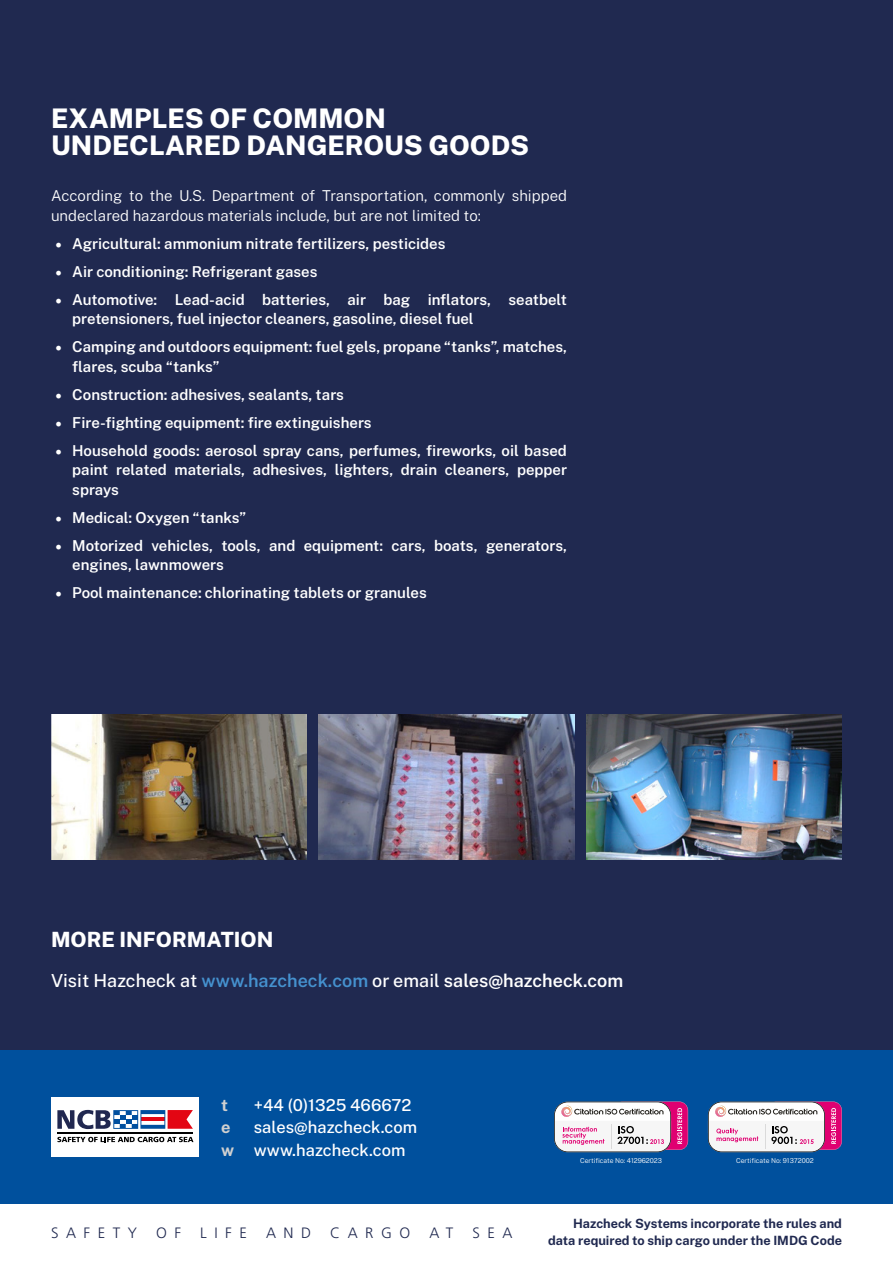
<style>
.page{position:relative;width:893px;height:1263px;background:#202950}
.page>*{position:absolute;margin:0;border:0;box-sizing:border-box;transform-origin:0 0}
.t1{font:800 27px/27px "Public Sans";color:#fff}
.t2{font:800 21px "Public Sans";color:#fff}
.t3{font:500 18px "Public Sans";color:#fff}
.t4{font:500 16.5px/22.5px "Public Sans";color:#fff}
.t5{font:700 16.5px/22.5px "Public Sans";color:#d0d0d0}
.t6{font:600 15px/19.5px "Public Sans";color:#fff}
.t7{font:300 15px/19.5px "Public Sans";color:#fff}
.t8{font:300 15px "Frutiger LT Std";letter-spacing:.5em;color:#202950}
.t9{font:700 12.75px/16.5px "Public Sans";color:#202950;text-align:right}
.t10{font:300 6.75px "Public Sans";color:#fff}
.s1{font-family:"Minion Pro";font-weight:400;font-size:18px}
.s2{font-weight:600;color:#4591ce}
.s3{font-weight:600}
</style>
<div class="page">
<img style="left:51px;top:714px;width:255px;height:145px">
<img style="left:319px;top:714px;width:255px;height:145px">
<img style="left:587px;top:714px;width:255px;height:145px">
<div style="left:0;top:1203px;width:893px;height:60px;background:#fff"></div>
<div style="left:0;top:1050px;width:893px;height:153px;background:#00509d"></div>
<svg style="left:554px;top:1101px;width:134px;height:51px"></svg>
<svg style="left:708px;top:1101px;width:134px;height:51px"></svg>
<div style="left:51px;top:1097px;width:147px;height:60px;background:#fff"></div>
<svg style="left:57px;top:1110px;width:136px;height:19px"></svg>
<svg style="left:57px;top:1137px;width:136px;height:5px"></svg>
<hr style="left:57px;top:1132px;width:136px;height:1px;background:#000">
<h1 class="t1" style="left:51px;top:103px;width:480px">EXAMPLES OF COMMON<br>UNDECLARED DANGEROUS GOODS</h1>
<p class="t7" style="left:51px;top:185px;width:517px">According to the U.S. Department of Transportation, commonly shipped undeclared hazardous materials include, but are not limited to:</p>
<p class="t6" style="left:55px;top:233px;width:392px"><span class="s1">•</span> Agricultural: ammonium nitrate fertilizers, pesticides</p>
<p class="t6" style="left:55px;top:261px;width:264px"><span class="s1">•</span> Air conditioning: Refrigerant gases</p>
<p class="t6" style="left:72px;top:289px;width:496px;text-indent:-17px"><span class="s1">•</span> Automotive: Lead-acid batteries, air bag inflators, seatbelt pretensioners, fuel injector cleaners, gasoline, diesel fuel</p>
<p class="t6" style="left:72px;top:336px;width:496px;text-indent:-17px"><span class="s1">•</span> Camping and outdoors equipment: fuel gels, propane “tanks”, matches, flares, scuba “tanks”</p>
<p class="t6" style="left:55px;top:384px;width:290px"><span class="s1">•</span> Construction: adhesives, sealants, tars</p>
<p class="t6" style="left:55px;top:412px;width:318px"><span class="s1">•</span> Fire-fighting equipment: fire extinguishers</p>
<p class="t6" style="left:72px;top:440px;width:496px;text-align:justify;text-indent:-17px"><span class="s1">•</span> Household goods: aerosol spray cans, perfumes, fireworks, oil based paint related materials, adhesives, lighters, drain cleaners, pepper sprays</p>
<p class="t6" style="left:55px;top:507px;width:193px"><span class="s1">•</span> Medical: Oxygen “tanks”</p>
<p class="t6" style="left:72px;top:535px;width:496px;text-indent:-17px"><span class="s1">•</span> Motorized vehicles, tools, and equipment: cars, boats, generators, engines, lawnmowers</p>
<p class="t6" style="left:55px;top:582px;width:373px"><span class="s1">•</span> Pool maintenance: chlorinating tablets or granules</p>
<h2 class="t2" style="left:51px;top:924px;width:224px">MORE INFORMATION</h2>
<p class="t3" style="left:51px;top:967px;width:574px">Visit Hazcheck at <span class="s2">www.hazcheck.com</span> or email <span class="s3">sales@hazcheck.com</span></p>
<p class="t5" style="left:221px;top:1092px;width:15px">t e w</p>
<p class="t4" style="left:254px;top:1092px;width:165px">+44 (0)1325 466672 sales@hazcheck.com www.hazcheck.com</p>
<p class="t10" style="left:580px;top:1156px;width:83px">Certificate No: 412962023</p>
<p class="t10" style="left:736px;top:1156px;width:79px">Certificate No: 91372002</p>
<p class="t8" style="left:51px;top:1224px;width:87px">SAFETY</p>
<p class="t8" style="left:156px;top:1224px;width:26px">O F</p>
<p class="t8" style="left:200px;top:1224px;width:48px">LIFE</p>
<p class="t8" style="left:266px;top:1224px;width:47px">AND</p>
<p class="t8" style="left:330px;top:1224px;width:82px">CARGO</p>
<p class="t8" style="left:429px;top:1224px;width:25px">A T</p>
<p class="t8" style="left:473px;top:1224px;width:42px">SEA</p>
<p class="t9" style="left:548px;top:1215px;width:295px">Hazcheck Systems incorporate the rules and data required to ship cargo under the IMDG Code</p>
</div>
